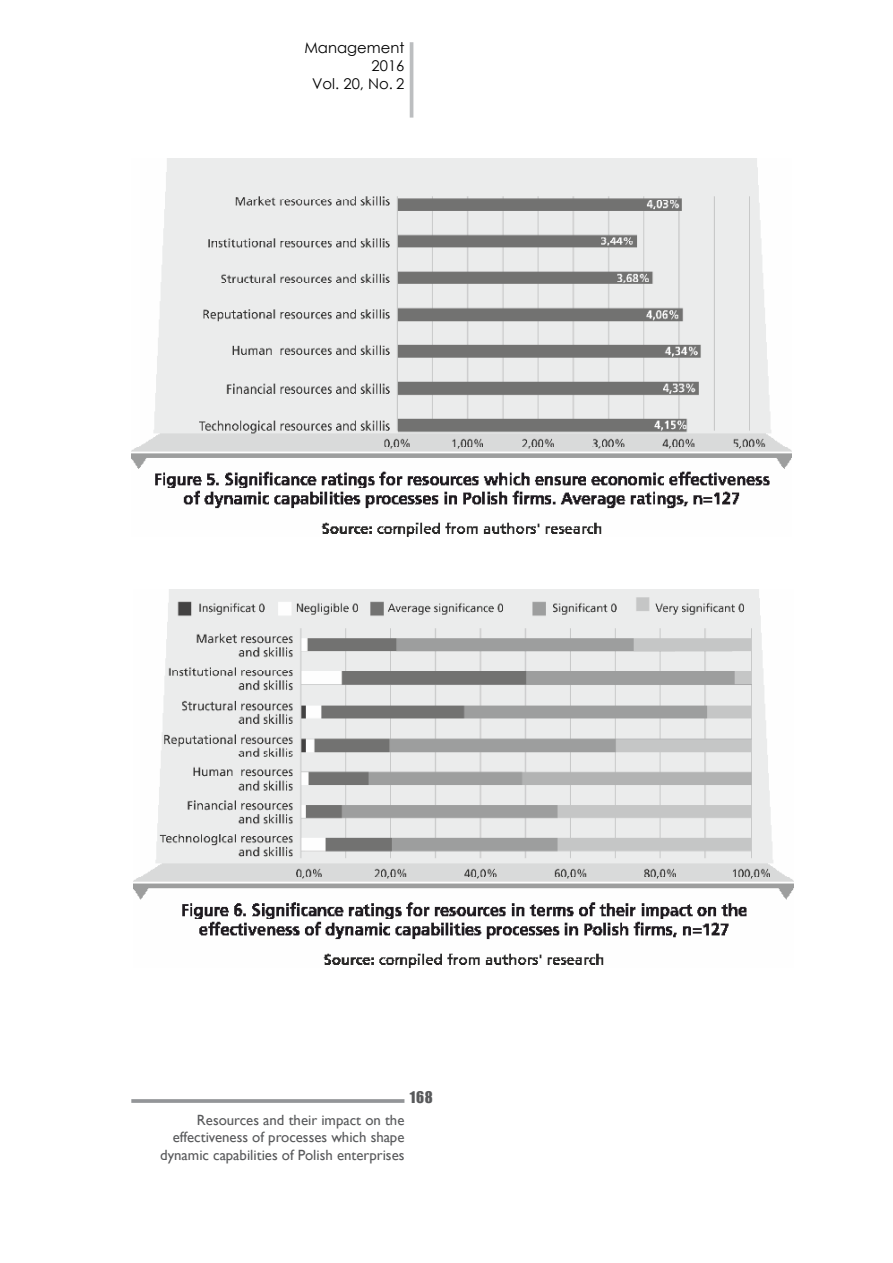
<style>
.page{position:relative;width:893px;height:1263px;background:#fff}
.page>*{position:absolute;margin:0;border:0;box-sizing:border-box;transform-origin:0 0}
.t1{font:14.85px/17.9px "Gill Sans";color:#58595b;text-align:right}
.t2{font:14.85px/17.9px "Century Gothic";color:#000;text-align:right}
.t3{font:14.85px "Impact";color:#58595b}
</style>
<div class="page">
<svg style="left:131px;top:1099px;width:273px;height:4px"></svg>
<hr style="left:410px;top:42px;width:3px;height:76px;background:#bcbec0">
<img style="left:131px;top:159px;width:660px;height:378px">
<img style="left:133px;top:589px;width:660px;height:378px">
<p class="t2" style="left:304px;top:39px;width:102px">Management<br>2016<br>Vol. 20, No. 2</p>
<p class="t3" style="left:410px;top:1088px;width:25px">168</p>
<p class="t1" style="left:160px;top:1111px;width:246px">Resources and their impact on the effectiveness of processes which shape dynamic capabilities of Polish enterprises</p>
</div>
